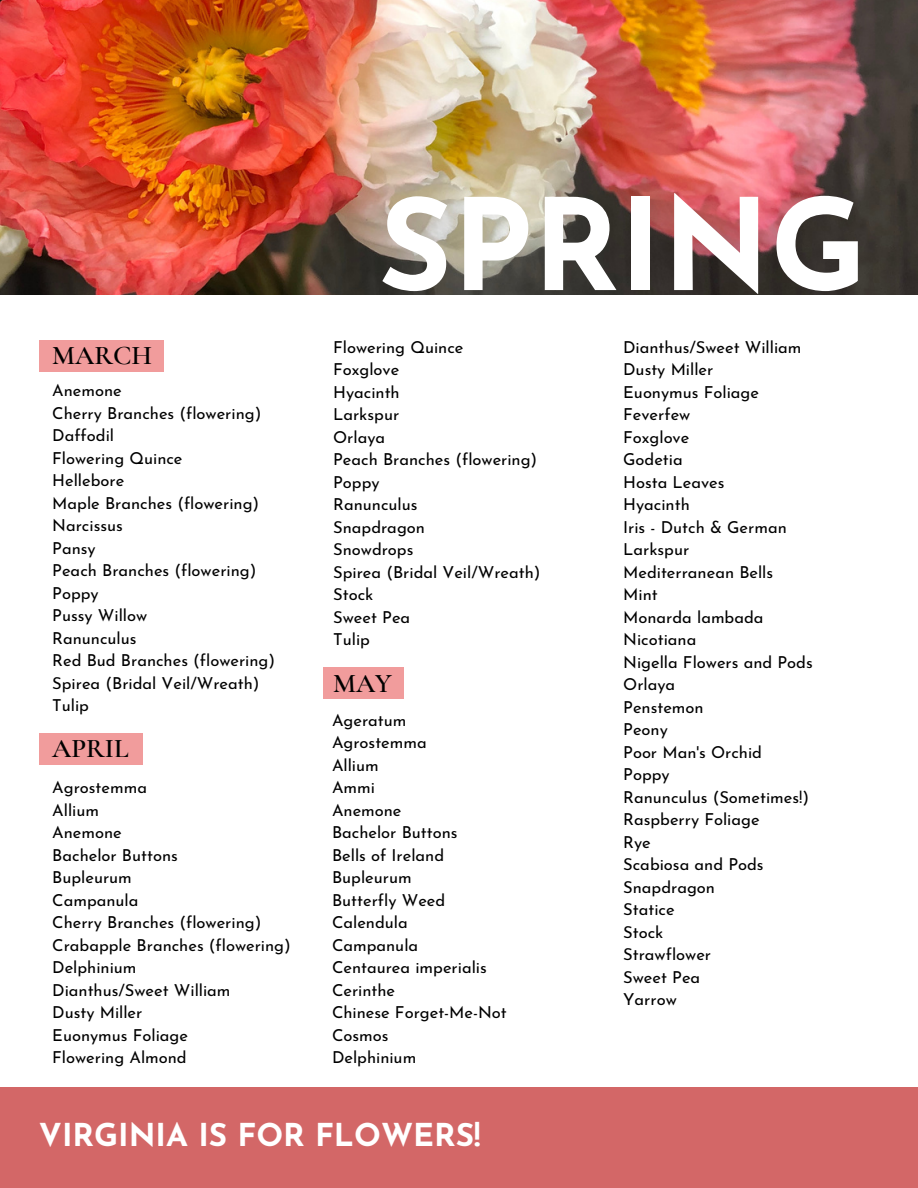
<style>
.page{position:relative;width:918px;height:1188px;background:#fff}
.page>*{position:absolute;margin:0;border:0;box-sizing:border-box;transform-origin:0 0}
.t1{font:700 126.75px "Josefin Sans";color:#fff}
.t2{font:700 31.5px "Josefin Sans";color:#fff}
.t3{font:600 27px "Cormorant Garamond";color:#000}
.t4{font:16.5px/22.5px "Josefin Sans";color:#000}
</style>
<div class="page">
<img style="left:0;top:0;width:918px;height:294px">
<div style="left:0;top:1088px;width:918px;height:100px;background:#d36767"></div>
<div style="left:39px;top:340px;width:125px;height:31px;background:#f19c9c"></div>
<div style="left:39px;top:733px;width:103px;height:32px;background:#f19c9c"></div>
<div style="left:323px;top:667px;width:81px;height:32px;background:#f19c9c"></div>
<h3 class="t3" style="left:52px;top:339px;width:101px">MARCH</h3>
<p class="t4" style="left:52px;top:381px;width:224px">Anemone<br>Cherry Branches (flowering)<br>Daffodil<br>Flowering Quince<br>Hellebore<br>Maple Branches (flowering)<br>Narcissus<br>Pansy<br>Peach Branches (flowering)<br>Poppy<br>Pussy Willow<br>Ranunculus<br>Red Bud Branches (flowering)<br>Spirea (Bridal Veil/Wreath)<br>Tulip</p>
<h3 class="t3" style="left:52px;top:732px;width:78px">APRIL</h3>
<p class="t4" style="left:52px;top:778px;width:240px">Agrostemma<br>Allium<br>Anemone<br>Bachelor Buttons<br>Bupleurum<br>Campanula<br>Cherry Branches (flowering)<br>Crabapple Branches (flowering)<br>Delphinium<br>Dianthus/Sweet William<br>Dusty Miller<br>Euonymus Foliage<br>Flowering Almond</p>
<h1 class="t1" style="left:378px;top:195px;width:490px">SPRING</h1>
<p class="t4" style="left:333px;top:337px;width:209px">Flowering Quince<br>Foxglove<br>Hyacinth<br>Larkspur<br>Orlaya<br>Peach Branches (flowering)<br>Poppy<br>Ranunculus<br>Snapdragon<br>Snowdrops<br>Spirea (Bridal Veil/Wreath)<br>Stock<br>Sweet Pea<br>Tulip</p>
<h3 class="t3" style="left:333px;top:667px;width:60px">MAY</h3>
<p class="t4" style="left:332px;top:711px;width:176px">Ageratum<br>Agrostemma<br>Allium<br>Ammi<br>Anemone<br>Bachelor Buttons<br>Bells of Ireland<br>Bupleurum<br>Butterfly Weed<br>Calendula<br>Campanula<br>Centaurea imperialis<br>Cerinthe<br>Chinese Forget-Me-Not<br>Cosmos<br>Delphinium</p>
<p class="t4" style="left:623px;top:337px;width:191px">Dianthus/Sweet William<br>Dusty Miller<br>Euonymus Foliage<br>Feverfew<br>Foxglove<br>Godetia<br>Hosta Leaves<br>Hyacinth<br>Iris - Dutch &amp; German<br>Larkspur<br>Mediterranean Bells<br>Mint<br>Monarda lambada<br>Nicotiana<br>Nigella Flowers and Pods<br>Orlaya<br>Penstemon<br>Peony<br>Poor Man's Orchid<br>Poppy<br>Ranunculus (Sometimes!)<br>Raspberry Foliage<br>Rye<br>Scabiosa and Pods<br>Snapdragon<br>Statice<br>Stock<br>Strawflower<br>Sweet Pea<br>Yarrow</p>
<h2 class="t2" style="left:39px;top:1122px;width:443px">VIRGINIA IS FOR FLOWERS!</h2>
</div>
